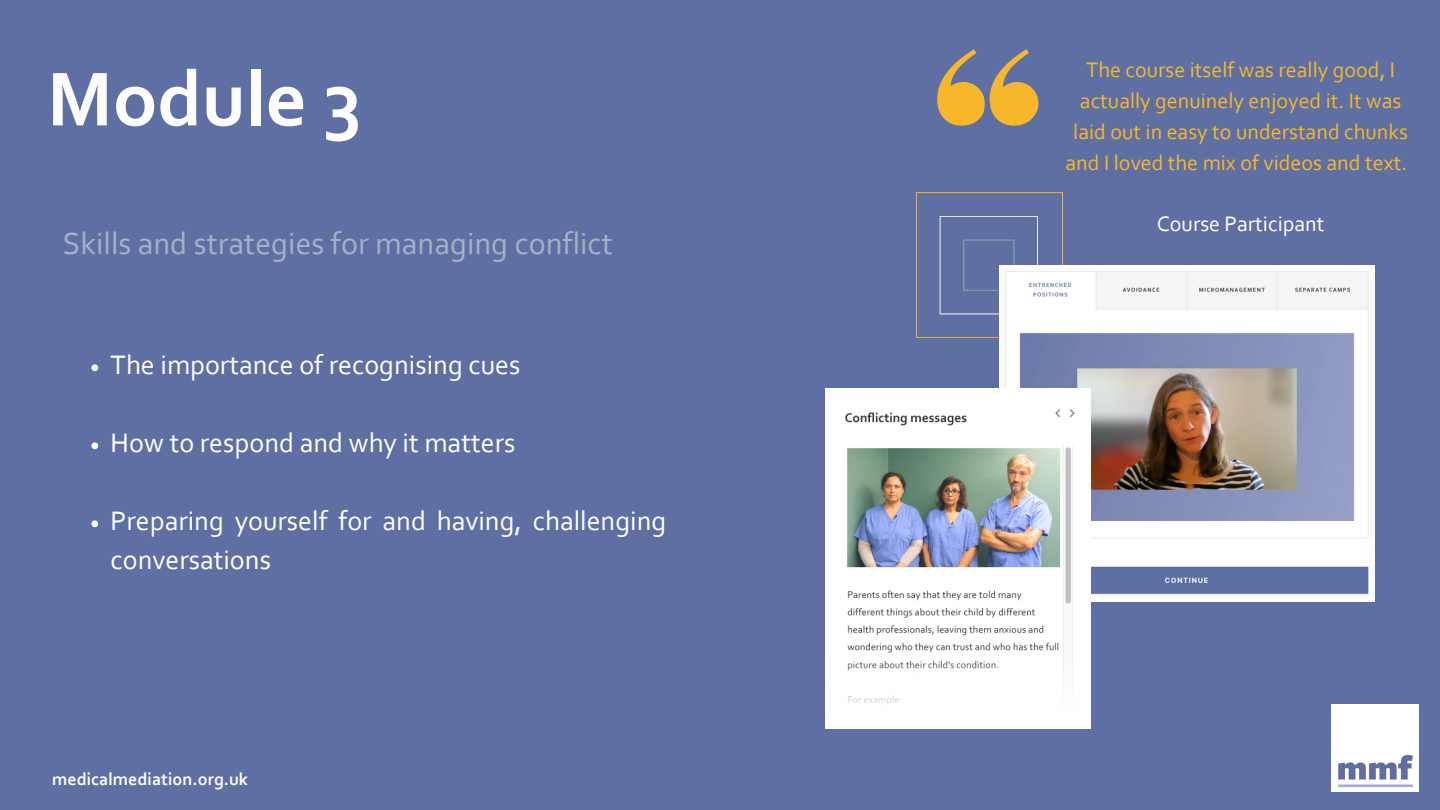
<style>
.page{position:relative;width:1440px;height:810px;background:#5e6fa3}
.page>*{position:absolute;margin:0;border:0;box-sizing:border-box;transform-origin:0 0}
.t1{font:700 80px "Corbel";color:#fdfdfe}
.t2{font:32px "Corbel";color:#a6b1c7}
.t3{font:28px/39px "Corbel";color:#fff}
.t4{font:22px/30.8px "Corbel";color:#f6b82a;text-align:center}
.t5{font:22px "Corbel";color:#fff}
.t6{font:700 18px "Corbel";color:#fdfdfe}
</style>
<div class="page">
<svg style="left:916px;top:192px;width:147px;height:146px"></svg>
<img style="left:1332px;top:705px;width:87px;height:87px">
<svg style="left:937px;top:49px;width:101px;height:77px"></svg>
<svg style="left:91px;top:364px;width:7px;height:7px"></svg>
<svg style="left:91px;top:442px;width:7px;height:7px"></svg>
<svg style="left:91px;top:520px;width:7px;height:7px"></svg>
<img style="left:1000px;top:265px;width:375px;height:337px">
<img style="left:826px;top:388px;width:264px;height:341px">
<p class="t1" style="left:47px;top:66px;width:317px">Module 3</p>
<p class="t2" style="left:63px;top:230px;width:551px">Skills and strategies for managing conflict</p>
<p class="t3" style="left:111px;top:348px;width:411px">The importance of recognising cues</p>
<p class="t3" style="left:111px;top:426px;width:406px">How to respond and why it matters</p>
<p class="t3" style="left:111px;top:504px;width:557px">Preparing yourself for and having, challenging conversations</p>
<p class="t6" style="left:52px;top:771px;width:198px">medicalmediation.org.uk</p>
<p class="t4" style="left:1065px;top:57px;width:344px">The course itself was really good, I actually genuinely enjoyed it. It was laid out in easy to understand chunks and I loved the mix of videos and text.</p>
<p class="t5" style="left:1157px;top:215px;width:169px">Course Participant</p>
</div>
